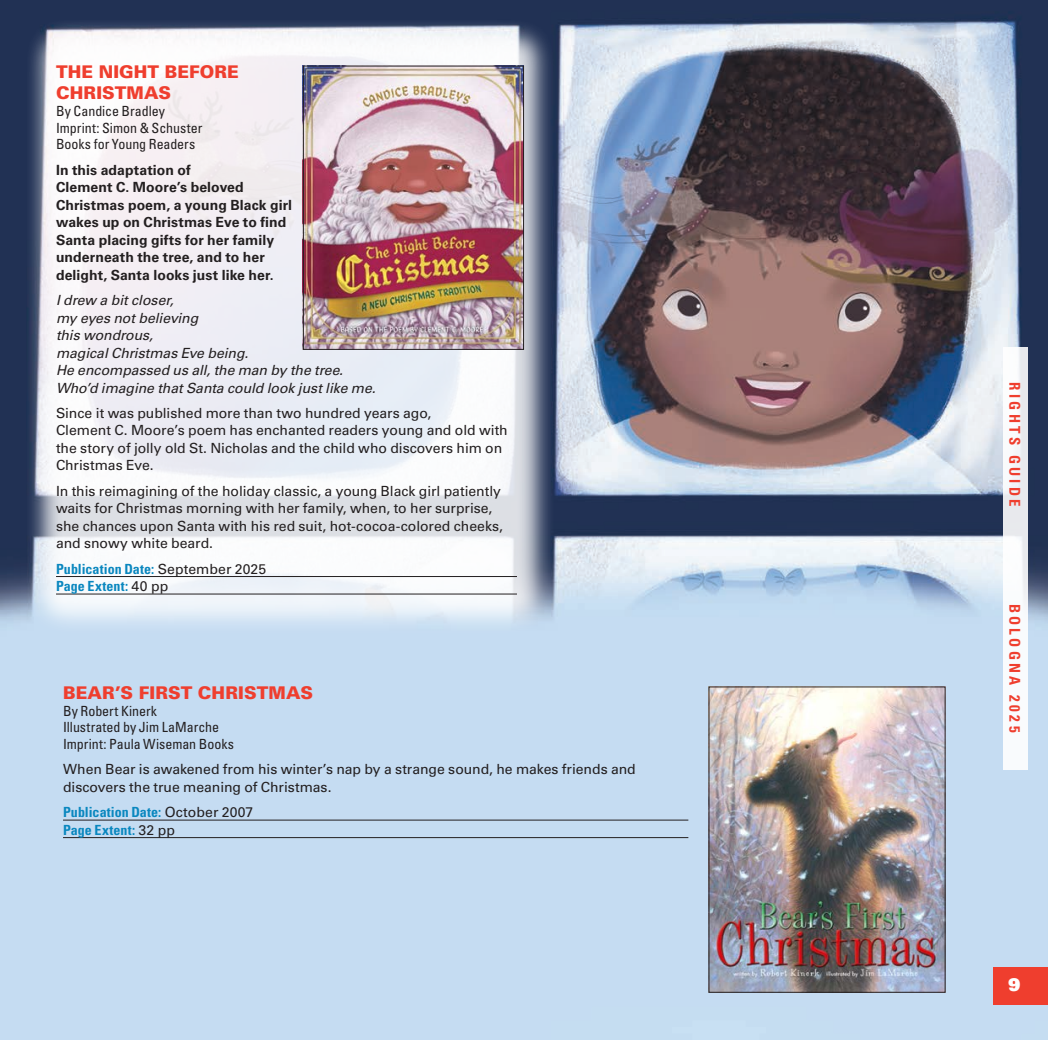
<style>
.page{position:relative;width:1048px;height:1040px;background:#fff}
.page>*{position:absolute;margin:0;border:0;box-sizing:border-box;transform-origin:0 0}
.t1{font:900 17.5px/21px "Univers LT Std";letter-spacing:.005em;color:#ef3e2e}
.t2{font:17.5px "Univers LT Std X Black";color:#fff}
.t3{font:700 condensed 14.88px "Univers LT Std";letter-spacing:.22em;color:#ef3e2e}
.Body{font:14px/17.5px "Univers LT Std";letter-spacing:-.005em;color:#231f20}
.Keynote{font:700 14px/17.5px "Univers LT Std";letter-spacing:.005em;color:#231f20}
.Body_-_pulled_text{font:italic 14px/17.5px "Univers LT Std";letter-spacing:-.005em;color:#231f20}
.author_etc{font:condensed 14px/16.6px "Univers LT Std";color:#231f20}
.body_no_keynote{font:14px/17.5px "Univers LT Std";letter-spacing:-.005em;color:#231f20}
.PubDate_Pages{font:700 condensed 14px "Univers LT Std";letter-spacing:.005em;color:#0a87bf}
.s1{font-weight:400;font-stretch:normal;color:#231f20}
</style>
<div class="page">
<img style="left:0;top:0;width:1047px;height:1040px">
<svg style="left:25px;top:18px;width:530px;height:617px"></svg>
<svg style="left:63px;top:56px;width:454px;height:541px"></svg>
<hr style="left:56px;top:576px;width:461px;height:1px;background:#231f20">
<hr style="left:56px;top:593px;width:461px;height:1px;background:#231f20">
<hr style="left:63px;top:819px;width:625px;height:1px;background:#231f20">
<hr style="left:63px;top:837px;width:625px;height:1px;background:#231f20">
<img style="left:305px;top:68px;width:217px;height:280px">
<div style="left:303px;top:66px;width:221px;height:284px;border:1px solid #231f20"></div>
<img style="left:710px;top:688px;width:233px;height:302px">
<div style="left:1003px;top:346px;width:24px;height:423px;background:linear-gradient(to bottom,#f1f2f5,#f9fcfe)"></div>
<div style="left:992px;top:967px;width:55px;height:37px;background:#ef3e2e"></div>
<p class="t1" style="left:56px;top:61px;width:184px">THE NIGHT BEFORE<br>CHRISTMAS</p>
<p class="author_etc" style="left:56px;top:102px;width:110px">By Candice Bradley</p>
<p class="author_etc" style="left:56px;top:119px;width:148px">Imprint: Simon &amp; Schuster<br>Books for Young Readers</p>
<p class="Keynote" style="left:56px;top:161px;width:238px">In this adaptation of<br>Clement C. Moore’s beloved<br>Christmas poem, a young Black girl wakes up on Christmas Eve to find<br>Santa placing gifts for her family underneath the tree, and to her delight, Santa looks just like her.</p>
<p class="Body_-_pulled_text" style="left:56px;top:291px;width:321px">I drew a bit closer,<br>my eyes not believing<br>this wondrous,<br>magical Christmas Eve being.<br>He encompassed us all, the man by the tree.<br>Who’d imagine that Santa could look just like me.</p>
<p class="Body" style="left:56px;top:404px;width:453px">Since it was published more than two hundred years ago,<br>Clement C. Moore’s poem has enchanted readers young and old with the story of jolly old St. Nicholas and the child who discovers him on Christmas Eve.</p>
<p class="Body" style="left:56px;top:482px;width:448px">In this reimagining of the holiday classic, a young Black girl patiently waits for Christmas morning with her family, when, to her surprise, she chances upon Santa with his red suit, hot-cocoa-colored cheeks, and snowy white beard.</p>
<p class="PubDate_Pages" style="left:56px;top:560px;width:211px">Publication Date: <span class="s1">September 2025</span></p>
<p class="PubDate_Pages" style="left:56px;top:577px;width:114px">Page Extent: <span class="s1">40 pp</span></p>
<p class="t1" style="left:63px;top:682px;width:251px">BEAR’S FIRST CHRISTMAS</p>
<p class="author_etc" style="left:63px;top:702px;width:96px">By Robert Kinerk</p>
<p class="author_etc" style="left:63px;top:719px;width:158px">Illustrated by Jim LaMarche</p>
<p class="author_etc" style="left:63px;top:735px;width:172px">Imprint: Paula Wiseman Books</p>
<p class="body_no_keynote" style="left:63px;top:760px;width:574px">When Bear is awakened from his winter’s nap by a strange sound, he makes friends and discovers the true meaning of Christmas.</p>
<p class="PubDate_Pages" style="left:63px;top:803px;width:192px">Publication Date: <span class="s1">October 2007</span></p>
<p class="PubDate_Pages" style="left:63px;top:821px;width:113px">Page Extent: <span class="s1">32 pp</span></p>
<p class="t3" style="left:1023px;top:382px;width:126px;rotate:90deg">RIGHTS GUIDE</p>
<p class="t3" style="left:1023px;top:603px;width:130px;rotate:90deg">BOLOGNA 2025</p>
<p class="t2" style="left:1007px;top:973px;width:14px">9</p>
</div>
